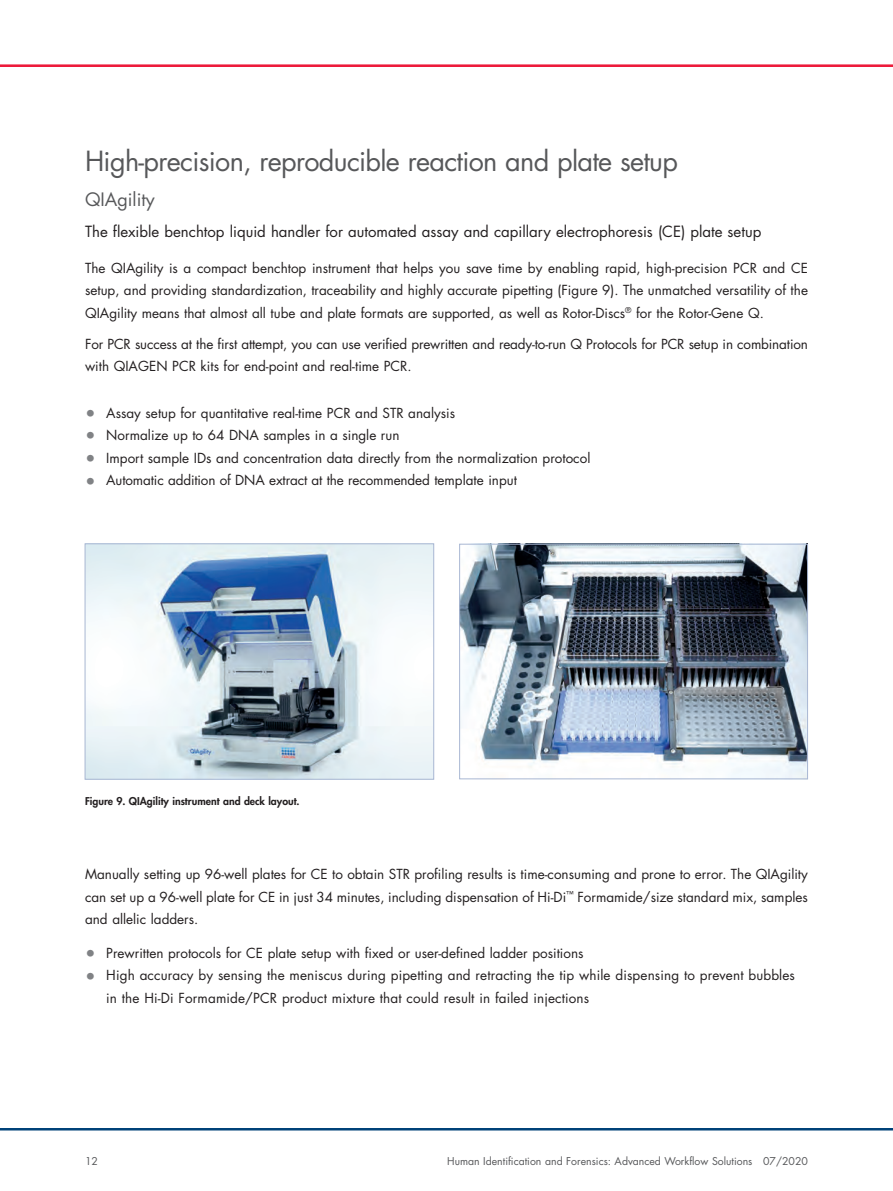
<style>
.page{position:relative;width:893px;height:1191px;background:#fff}
.page>*{position:absolute;margin:0;border:0;box-sizing:border-box;transform-origin:0 0}
.Heading_1{font:27px "Futura Std";letter-spacing:-.025em;color:#57585a}
.Heading_2{font:18px "Futura Std";color:#57585a}
.Heading_3{font:15px "Futura Std";color:#231f20}
.Copy{font:13.5px/22.5px "Futura Std";color:#231f20;text-align:justify}
.Running_Title_Page_N{font:10.5px "Futura Std";color:#57585a}
.Figure_Footnote{font:800 10.5px "Futura Std";color:#231f20}
.s1{font-size:18px;color:#808285}
</style>
<div class="page">
<hr style="left:0;top:65px;width:893px;height:2px;background:#ed1a3a">
<hr style="left:0;top:1128px;width:893px;height:2px;background:#004279">
<img style="left:87px;top:545px;width:345px;height:232px">
<div style="left:85px;top:543px;width:349px;height:236px;border:1px solid #a9b7d3"></div>
<img style="left:461px;top:546px;width:345px;height:231px">
<div style="left:459px;top:544px;width:349px;height:235px;border:1px solid #a9b7d3"></div>
<p class="Heading_1" style="left:85px;top:144px;width:594px">High-precision, reproducible reaction and plate setup</p>
<p class="Heading_2" style="left:85px;top:188px;width:71px">QIAgility</p>
<p class="Heading_3" style="left:85px;top:222px;width:678px">The flexible benchtop liquid handler for automated assay and capillary electrophoresis (CE) plate setup</p>
<p class="Copy" style="left:85px;top:257px;width:724px">The QIAgility is a compact benchtop instrument that helps you save time by enabling rapid, high-precision PCR and CE setup, and providing standardization, traceability and highly accurate pipetting (Figure 9). The unmatched versatility of the QIAgility means that almost all tube and plate formats are supported, as well as Rotor-Discs<sup>®</sup> for the Rotor-Gene Q.</p>
<p class="Copy" style="left:85px;top:333px;width:724px">For PCR success at the first attempt, you can use verified prewritten and ready-to-run Q Protocols for PCR setup in combination with QIAGEN PCR kits for end-point and real-time PCR.</p>
<p class="Copy" style="left:85px;top:402px;width:372px"><span class="s1">•</span> Assay setup for quantitative real-time PCR and STR analysis</p>
<p class="Copy" style="left:85px;top:424px;width:316px"><span class="s1">•</span> Normalize up to 64 DNA samples in a single run</p>
<p class="Copy" style="left:85px;top:447px;width:507px"><span class="s1">•</span> Import sample IDs and concentration data directly from the normalization protocol</p>
<p class="Copy" style="left:85px;top:469px;width:433px"><span class="s1">•</span> Automatic addition of DNA extract at the recommended template input</p>
<p class="Figure_Footnote" style="left:85px;top:794px;width:216px">Figure 9. QIAgility instrument and deck layout.</p>
<p class="Copy" style="left:85px;top:863px;width:724px">Manually setting up 96-well plates for CE to obtain STR profiling results is time-consuming and prone to error. The QIAgility can set up a 96-well plate for CE in just 34 minutes, including dispensation of Hi-Di<sup>™</sup> Formamide/size standard mix, samples and allelic ladders.</p>
<p class="Copy" style="left:85px;top:942px;width:500px"><span class="s1">•</span> Prewritten protocols for CE plate setup with fixed or user-defined ladder positions</p>
<p class="Copy" style="left:106px;top:964px;width:690px;text-indent:-21px"><span class="s1">•</span> High accuracy by sensing the meniscus during pipetting and retracting the tip while dispensing to prevent bubbles in the Hi-Di Formamide/PCR product mixture that could result in failed injections</p>
<p class="Running_Title_Page_N" style="left:85px;top:1154px;width:14px">12</p>
<p class="Running_Title_Page_N" style="left:447px;top:1154px;width:362px">Human Identification and Forensics: Advanced Workflow Solutions 07/2020</p>
</div>
